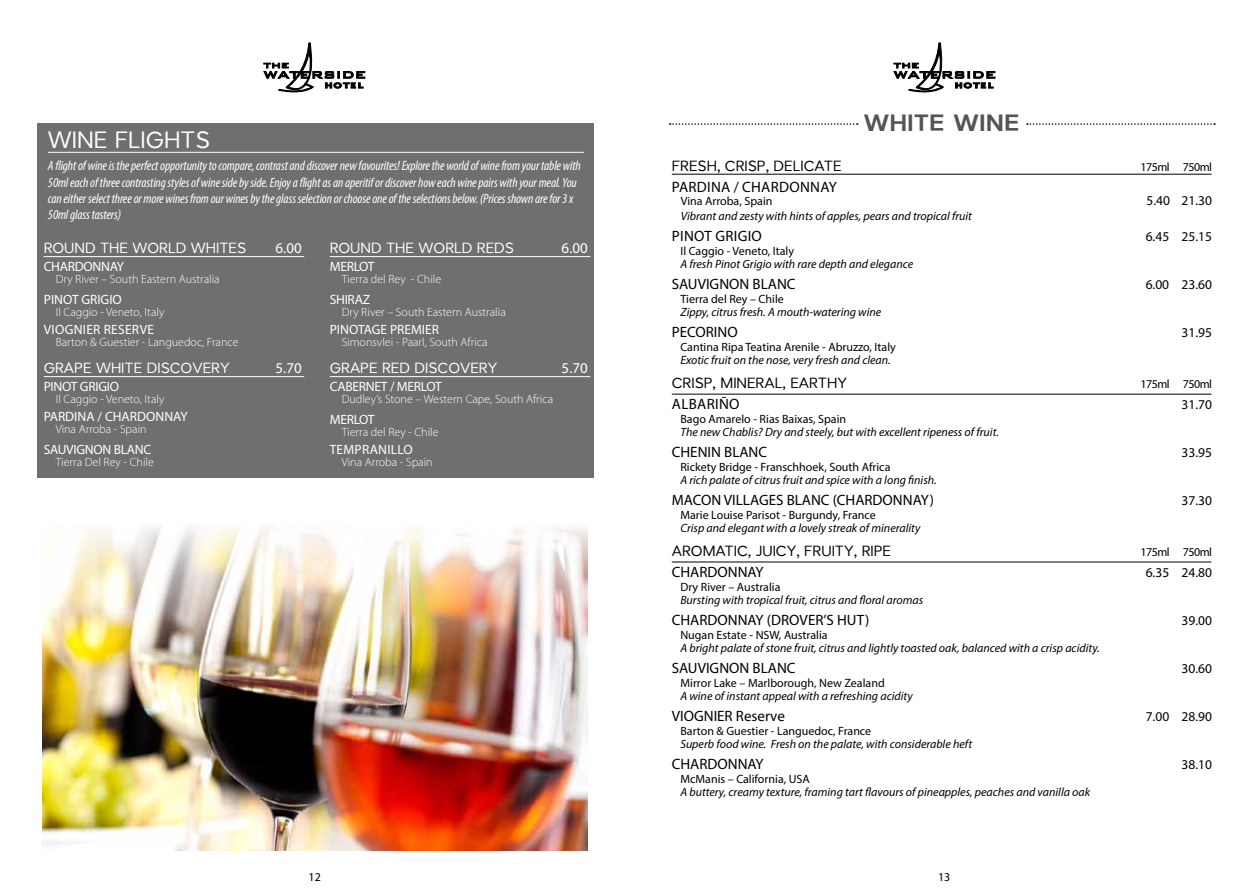
<style>
.page{position:relative;width:1259px;height:893px;background:#fff}
.page>*{position:absolute;margin:0;border:0;box-sizing:border-box;transform-origin:0 0}
.t1{font:24px "Larke Neue";color:#fff}
.t2{font:700 24px "Larke Neue";color:#545653}
.t3{font:15px "Myriad Pro";color:#000}
.t4{font:15px "Larke Neue";color:#fff}
.t5{font:15px "Larke Neue";color:#000}
.t6{font:15px "Myriad Pro";letter-spacing:.02em;color:#000}
.t7{font:15px "Myriad Pro";color:#fff}
.t8{font:italic condensed 13.5px/16.2px "Myriad Pro";letter-spacing:-.01em;color:#fff}
.t9{font:13.5px "Myriad Pro";color:#000}
.t10{font:13.5px "Myriad Pro";letter-spacing:-.02em;color:#fff}
.t11{font:13.5px "Myriad Pro";color:#fff}
.t12{font:13.5px "Myriad Pro";letter-spacing:.02em;color:#fff}
.t13{font:italic 12px "Myriad Pro";color:#000}
.t14{font:12px "Myriad Pro";color:#000}
.t15{font:300 12px "Myriad Pro";color:#fff}
.t16{font:12px "Myriad Pro";letter-spacing:-.04em;color:#000}
</style>
<div class="page">
<svg style="left:264px;top:43px;width:101px;height:49px"></svg>
<svg style="left:893px;top:43px;width:102px;height:49px"></svg>
<svg style="left:669px;top:123px;width:189px;height:2px"></svg>
<svg style="left:1027px;top:123px;width:188px;height:2px"></svg>
<div style="left:37px;top:123px;width:556px;height:354px;background:#706f6f"></div>
<hr style="left:44px;top:256px;width:260px;height:1px;background:#fff">
<hr style="left:44px;top:376px;width:260px;height:1px;background:#fff">
<hr style="left:330px;top:256px;width:260px;height:1px;background:#fff">
<hr style="left:330px;top:376px;width:260px;height:1px;background:#fff">
<hr style="left:48px;top:152px;width:536px;height:1px;background:#fff">
<hr style="left:672px;top:174px;width:539px;height:1px;background:#000">
<hr style="left:672px;top:394px;width:539px;height:1px;background:#000">
<hr style="left:672px;top:562px;width:539px;height:1px;background:#000">
<img style="left:43px;top:528px;width:544px;height:322px">
<h1 class="t2" style="left:864px;top:108px;width:157px">WHITE WINE</h1>
<h1 class="t1" style="left:48px;top:125px;width:163px">WINE FLIGHTS</h1>
<p class="t8" style="left:48px;top:158px;width:534px">A flight of wine is the perfect opportunity to compare, contrast and discover new favourites! Explore the world of wine from your table with 50ml each of three contrasting styles of wine side by side. Enjoy a flight as an aperitif or discover how each wine pairs with your meal. You can either select three or more wines from our wines by the glass selection or choose one of the selections below. (Prices shown are for 3 x 50ml glass tasters)</p>
<p class="t5" style="left:672px;top:157px;width:171px">FRESH, CRISP, DELICATE</p>
<p class="t16" style="left:1140px;top:159px;width:73px">175ml 750ml</p>
<p class="t6" style="left:672px;top:178px;width:166px">PARDINA / CHARDONNAY</p>
<p class="t14" style="left:681px;top:194px;width:93px">Vina Arroba, Spain</p>
<p class="t9" style="left:1146px;top:193px;width:67px">5.40 21.30</p>
<p class="t13" style="left:681px;top:209px;width:293px">Vibrant and zesty with hints of apples, pears and tropical fruit</p>
<p class="t6" style="left:672px;top:227px;width:91px">PINOT GRIGIO</p>
<p class="t9" style="left:1145px;top:229px;width:68px">6.45 25.15</p>
<p class="t14" style="left:680px;top:243px;width:115px">Il Caggio - Veneto, Italy</p>
<p class="t13" style="left:680px;top:257px;width:234px">A fresh Pinot Grigio with rare depth and elegance</p>
<p class="t3" style="left:672px;top:275px;width:125px">SAUVIGNON BLANC</p>
<p class="t9" style="left:1145px;top:277px;width:68px">6.00 23.60</p>
<p class="t14" style="left:680px;top:291px;width:105px">Tierra del Rey – Chile</p>
<p class="t13" style="left:680px;top:305px;width:202px">Zippy, citrus fresh. A mouth-watering wine</p>
<p class="t3" style="left:672px;top:323px;width:67px">PECORINO</p>
<p class="t9" style="left:1181px;top:325px;width:32px">31.95</p>
<p class="t14" style="left:680px;top:339px;width:217px">Cantina Ripa Teatina Arenile - Abruzzo, Italy</p>
<p class="t13" style="left:680px;top:353px;width:212px">Exotic fruit on the nose, very fresh and clean.</p>
<p class="t5" style="left:672px;top:374px;width:177px">CRISP, MINERAL, EARTHY</p>
<p class="t16" style="left:1140px;top:377px;width:73px">175ml 750ml</p>
<p class="t6" style="left:672px;top:395px;width:69px">ALBARIÑO</p>
<p class="t9" style="left:1181px;top:397px;width:32px">31.70</p>
<p class="t14" style="left:680px;top:411px;width:167px">Bago Amarelo - Rias Baixas, Spain</p>
<p class="t13" style="left:680px;top:425px;width:320px">The new Chablis? Dry and steely, but with excellent ripeness of fruit.</p>
<p class="t3" style="left:672px;top:443px;width:97px">CHENIN BLANC</p>
<p class="t9" style="left:1181px;top:445px;width:32px">33.95</p>
<p class="t14" style="left:680px;top:459px;width:211px">Rickety Bridge - Franschhoek, South Africa</p>
<p class="t13" style="left:680px;top:473px;width:258px">A rich palate of citrus fruit and spice with a long finish.</p>
<p class="t3" style="left:672px;top:491px;width:264px">MACON VILLAGES BLANC (CHARDONNAY)</p>
<p class="t9" style="left:1181px;top:493px;width:32px">37.30</p>
<p class="t14" style="left:680px;top:507px;width:197px">Marie Louise Parisot - Burgundy, France</p>
<p class="t13" style="left:680px;top:521px;width:241px">Crisp and elegant with a lovely streak of minerality</p>
<p class="t5" style="left:672px;top:542px;width:221px">AROMATIC, JUICY, FRUITY, RIPE</p>
<p class="t16" style="left:1140px;top:545px;width:73px">175ml 750ml</p>
<p class="t3" style="left:672px;top:563px;width:93px">CHARDONNAY</p>
<p class="t9" style="left:1145px;top:565px;width:68px">6.35 24.80</p>
<p class="t14" style="left:680px;top:579px;width:102px">Dry River – Australia</p>
<p class="t13" style="left:680px;top:593px;width:244px">Bursting with tropical fruit, citrus and floral aromas</p>
<p class="t3" style="left:672px;top:611px;width:199px">CHARDONNAY (DROVER’S HUT)</p>
<p class="t9" style="left:1181px;top:613px;width:32px">39.00</p>
<p class="t14" style="left:680px;top:627px;width:149px">Nugan Estate - NSW, Australia</p>
<p class="t13" style="left:680px;top:641px;width:421px">A bright palate of stone fruit, citrus and lightly toasted oak, balanced with a crisp acidity.</p>
<p class="t3" style="left:672px;top:659px;width:125px">SAUVIGNON BLANC</p>
<p class="t9" style="left:1181px;top:661px;width:32px">30.60</p>
<p class="t14" style="left:680px;top:675px;width:206px">Mirror Lake – Marlborough, New Zealand</p>
<p class="t13" style="left:680px;top:689px;width:234px">A wine of instant appeal with a refreshing acidity</p>
<p class="t3" style="left:672px;top:707px;width:115px">VIOGNIER Reserve</p>
<p class="t9" style="left:1145px;top:709px;width:68px">7.00 28.90</p>
<p class="t14" style="left:680px;top:723px;width:192px">Barton &amp; Guestier - Languedoc, France</p>
<p class="t13" style="left:680px;top:737px;width:293px">Superb food wine. Fresh on the palate, with considerable heft</p>
<p class="t3" style="left:672px;top:755px;width:93px">CHARDONNAY</p>
<p class="t9" style="left:1181px;top:757px;width:32px">38.10</p>
<p class="t14" style="left:680px;top:771px;width:131px">McManis – California, USA</p>
<p class="t13" style="left:680px;top:785px;width:411px">A buttery, creamy texture, framing tart flavours of pineapples, peaches and vanilla oak</p>
<p class="t4" style="left:44px;top:239px;width:204px">ROUND THE WORLD WHITES</p>
<p class="t7" style="left:276px;top:239px;width:28px">6.00</p>
<p class="t10" style="left:44px;top:258px;width:82px">CHARDONNAY</p>
<p class="t15" style="left:56px;top:272px;width:165px">Dry River – South Eastern Australia</p>
<p class="t11" style="left:44px;top:291px;width:80px">PINOT GRIGIO</p>
<p class="t15" style="left:56px;top:305px;width:110px">Il Caggio - Veneto, Italy</p>
<p class="t12" style="left:44px;top:321px;width:112px">VIOGNIER RESERVE</p>
<p class="t15" style="left:56px;top:335px;width:184px">Barton &amp; Guestier - Languedoc, France</p>
<p class="t4" style="left:44px;top:359px;width:187px">GRAPE WHITE DISCOVERY</p>
<p class="t7" style="left:276px;top:359px;width:28px">5.70</p>
<p class="t10" style="left:44px;top:378px;width:77px">PINOT GRIGIO</p>
<p class="t15" style="left:56px;top:392px;width:110px">Il Caggio - Veneto, Italy</p>
<p class="t11" style="left:44px;top:408px;width:146px">PARDINA / CHARDONNAY</p>
<p class="t15" style="left:56px;top:422px;width:92px">Vina Arroba - Spain</p>
<p class="t10" style="left:44px;top:441px;width:109px">SAUVIGNON BLANC</p>
<p class="t15" style="left:56px;top:455px;width:100px">Tierra Del Rey - Chile</p>
<p class="t4" style="left:330px;top:239px;width:186px">ROUND THE WORLD REDS</p>
<p class="t7" style="left:561px;top:239px;width:28px">6.00</p>
<p class="t10" style="left:330px;top:258px;width:46px">MERLOT</p>
<p class="t15" style="left:342px;top:272px;width:101px">Tierra del Rey - Chile</p>
<p class="t10" style="left:330px;top:291px;width:42px">SHIRAZ</p>
<p class="t15" style="left:342px;top:305px;width:165px">Dry River – South Eastern Australia</p>
<p class="t11" style="left:330px;top:321px;width:111px">PINOTAGE PREMIER</p>
<p class="t15" style="left:342px;top:335px;width:147px">Simonsvlei - Paarl, South Africa</p>
<p class="t4" style="left:330px;top:359px;width:169px">GRAPE RED DISCOVERY</p>
<p class="t7" style="left:561px;top:359px;width:28px">5.70</p>
<p class="t10" style="left:330px;top:378px;width:114px">CABERNET / MERLOT</p>
<p class="t15" style="left:342px;top:392px;width:213px">Dudley’s Stone – Western Cape, South Africa</p>
<p class="t10" style="left:330px;top:411px;width:46px">MERLOT</p>
<p class="t15" style="left:342px;top:425px;width:98px">Tierra del Rey - Chile</p>
<p class="t12" style="left:330px;top:441px;width:85px">TEMPRANILLO</p>
<p class="t15" style="left:342px;top:455px;width:92px">Vina Arroba - Spain</p>
<p class="t14" style="left:308px;top:869px;width:14px">12</p>
<p class="t14" style="left:938px;top:869px;width:14px">13</p>
</div>
